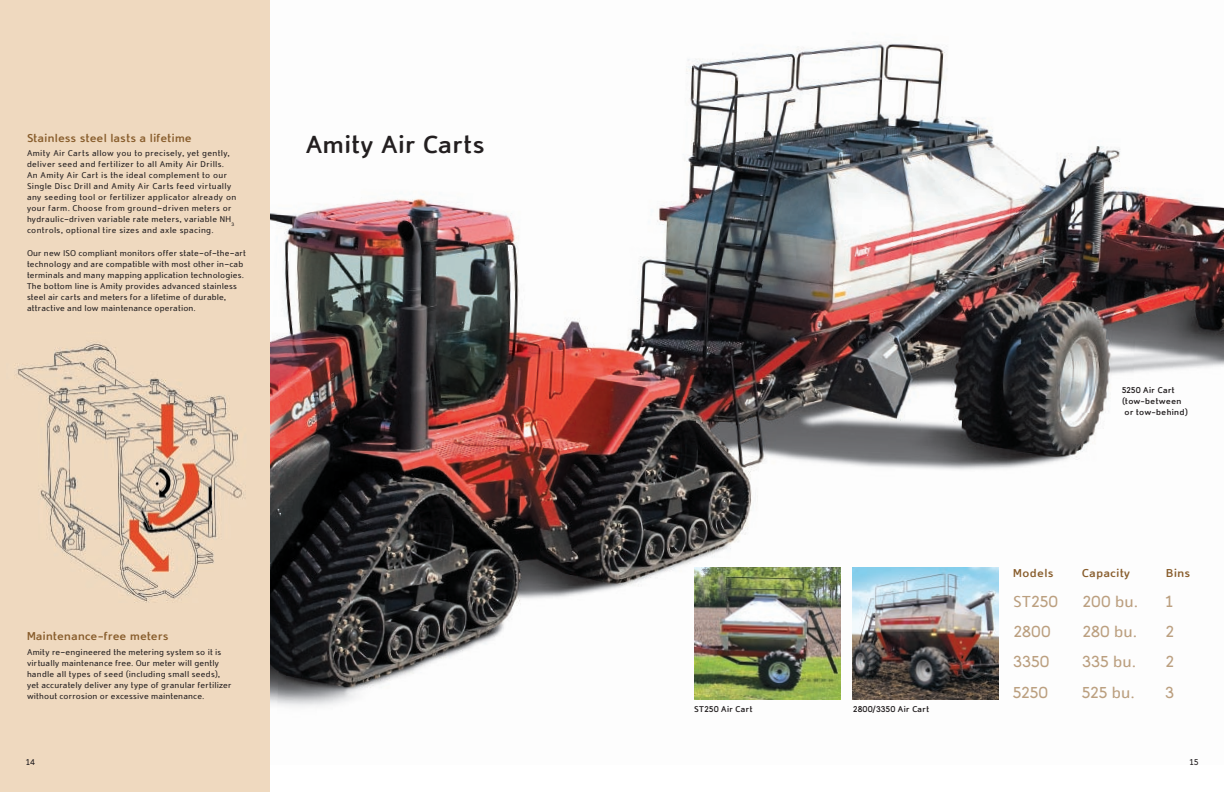
<style>
.page{position:relative;width:1224px;height:792px;background:#fff}
.page>*{position:absolute;margin:0;border:0;box-sizing:border-box;transform-origin:0 0}
.t1{font:700 28px "Domestos 98";letter-spacing:-.015em;color:#231f20}
.t2{font:18px "Domestos 98";letter-spacing:.005em;color:#bb9f7f}
.t3{font:700 13px "Domestos 98";letter-spacing:-.01em;color:#885d2c}
.t4{font:9.5px/11px "Domestos 98";color:#231f20}
.t5{font:700 9.5px/11px "Domestos 98";color:#231f20}
</style>
<div class="page">
<img style="left:306px;top:59px;width:405px;height:323px">
<img style="left:711px;top:42px;width:407px;height:357px">
<img style="left:1118px;top:149px;width:106px;height:225px">
<img style="left:270px;top:211px;width:36px;height:494px">
<img style="left:275px;top:382px;width:472px;height:325px">
<img style="left:732px;top:399px;width:375px;height:308px">
<div style="left:0;top:0;width:270px;height:792px;background:#efd9bf"></div>
<img style="left:17px;top:332px;width:254px;height:271px">
<img style="left:694px;top:568px;width:146px;height:131px">
<img style="left:853px;top:568px;width:146px;height:131px">
<h3 class="t3" style="left:27px;top:130px;width:167px">Stainless steel lasts a lifetime</h3>
<p class="t4" style="left:27px;top:148px;width:211px">Amity Air Carts allow you to precisely, yet gently, deliver seed and fertilizer to all Amity Air Drills.<br>An Amity Air Cart is the ideal complement to our Single Disc Drill and Amity Air Carts feed virtually any seeding tool or fertilizer applicator already on your farm. Choose from ground-driven meters or hydraulic-driven variable rate meters, variable NH<sub>3 </sub>controls, optional tire sizes and axle spacing.</p>
<p class="t4" style="left:27px;top:247px;width:221px">Our new ISO compliant monitors offer state-of-the-art technology and are compatible with most other in-cab terminals and many mapping application technologies.<br>The bottom line is Amity provides advanced stainless steel air carts and meters for a lifetime of durable, attractive and low maintenance operation.</p>
<h1 class="t1" style="left:306px;top:128px;width:182px">Amity Air Carts</h1>
<h3 class="t3" style="left:27px;top:628px;width:144px">Maintenance-free meters</h3>
<p class="t4" style="left:27px;top:647px;width:206px">Amity re-engineered the metering system so it is virtually maintenance free. Our meter will gently handle all types of seed (including small seeds), yet accurately deliver any type of granular fertilizer without corrosion or excessive maintenance.</p>
<p class="t5" style="left:694px;top:703px;width:60px">ST250 Air Cart</p>
<p class="t5" style="left:853px;top:703px;width:79px">2800/3350 Air Cart</p>
<p class="t5" style="left:1122px;top:385px;width:68px">5250 Air Cart (tow-between or tow-behind)</p>
<h3 class="t3" style="left:1013px;top:566px;width:42px">Models</h3>
<h3 class="t3" style="left:1082px;top:566px;width:50px">Capacity</h3>
<h3 class="t3" style="left:1166px;top:566px;width:26px">Bins</h3>
<h2 class="t2" style="left:1013px;top:591px;width:46px">ST250</h2>
<h2 class="t2" style="left:1082px;top:591px;width:57px">200 bu.</h2>
<h2 class="t2" style="left:1165px;top:591px;width:10px">1</h2>
<h2 class="t2" style="left:1013px;top:621px;width:39px">2800</h2>
<h2 class="t2" style="left:1082px;top:621px;width:56px">280 bu.</h2>
<h2 class="t2" style="left:1165px;top:621px;width:11px">2</h2>
<h2 class="t2" style="left:1013px;top:652px;width:38px">3350</h2>
<h2 class="t2" style="left:1082px;top:652px;width:55px">335 bu.</h2>
<h2 class="t2" style="left:1165px;top:652px;width:11px">2</h2>
<h2 class="t2" style="left:1013px;top:682px;width:37px">5250</h2>
<h2 class="t2" style="left:1082px;top:682px;width:54px">525 bu.</h2>
<h2 class="t2" style="left:1165px;top:682px;width:10px">3</h2>
<p class="t4" style="left:26px;top:756px;width:11px">14</p>
<p class="t4" style="left:1190px;top:756px;width:10px">15</p>
</div>
